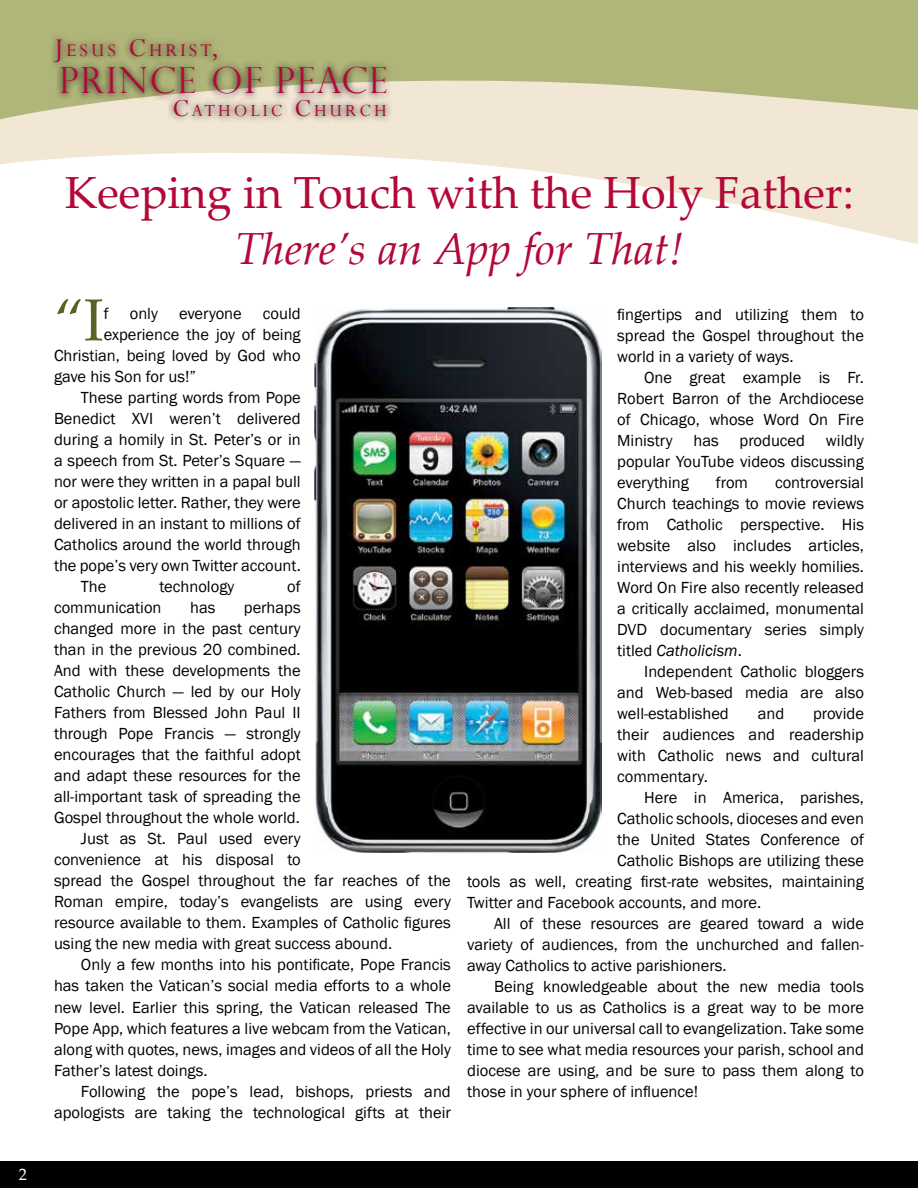
<style>
.page{position:relative;width:918px;height:1188px;background:#fff}
.page>*{position:absolute;margin:0;border:0;box-sizing:border-box;transform-origin:0 0}
.t1{font:59.4px "Palatino Linotype";color:#576423}
.t2{font:45px "Palatino Linotype";color:#b30838}
.t3{font:italic 45px "Palatino Linotype";color:#b30838}
.t4{font:300 36px "Perpetua Titling";letter-spacing:.05em;color:#b30838}
.t5{font:19.95px "Perpetua";letter-spacing:.155em;color:#b30838}
.t6{font:18.9px "Perpetua";letter-spacing:.155em;color:#b30838}
.t7{font:16.5px/21px "Franklin Gothic";color:#000;text-align:justify}
.t8{font:16.5px "Palatino Linotype";color:#fff}
.s1{font-size:28.5px}
.s2{font-size:27px}
.s3{font-style:italic}
</style>
<div class="page">
<div style="left:0;top:1161px;width:918px;height:27px;background:#000"></div>
<svg style="left:0;top:119px;width:918px;height:189px"></svg>
<svg style="left:0;top:0;width:918px;height:119px;fill:#b0b579"></svg>
<div style="left:47px;top:32px;width:177px;height:37px;background:#000;opacity:.75"></div>
<svg style="left:55px;top:59px;width:339px;height:42px"></svg>
<svg style="left:166px;top:93px;width:226px;height:31px"></svg>
<img style="left:314px;top:308px;width:288px;height:544px">
<p class="t8" style="left:19px;top:1163px;width:10px">2</p>
<p class="t5" style="left:54px;top:38px;width:167px"><span class="s1">J</span>ESUS <span class="s1">C</span>HRIST<span class="s1">,</span></p>
<h3 class="t4" style="left:59px;top:58px;width:330px">PRINCE OF PEACE</h3>
<p class="t6" style="left:172px;top:99px;width:216px"><span class="s2">C</span>ATHOLIC <span class="s2">C</span>HURCH</p>
<h2 class="t2" style="left:65px;top:161px;width:791px">Keeping in Touch with the Holy Father:</h2>
<h2 class="t3" style="left:235px;top:217px;width:451px">There’s an App for That!</h2>
<h1 class="t1" style="left:54px;top:278px;width:51px">“I</h1>
<p class="t7" style="left:104px;top:304px;width:6px">f</p>
<p class="t7" style="left:130px;top:304px;width:30px">only</p>
<p class="t7" style="left:179px;top:304px;width:64px">everyone</p>
<p class="t7" style="left:263px;top:304px;width:39px">could</p>
<p class="t7" style="left:104px;top:325px;width:199px">experience the joy of being</p>
<p class="t7" style="left:54px;top:346px;width:248px">Christian, being loved by God who</p>
<p class="t7" style="left:54px;top:367px;width:144px">gave his Son for us!”</p>
<p class="t7" style="left:81px;top:388px;width:221px">These parting words from Pope</p>
<p class="t7" style="left:54px;top:409px;width:248px">Benedict XVI weren’t delivered</p>
<p class="t7" style="left:54px;top:430px;width:248px">during a homily in St. Peter’s or in</p>
<p class="t7" style="left:54px;top:451px;width:248px">a speech from St. Peter’s Square —</p>
<p class="t7" style="left:54px;top:472px;width:248px">nor were they written in a papal bull</p>
<p class="t7" style="left:54px;top:493px;width:248px">or apostolic letter. Rather, they were</p>
<p class="t7" style="left:54px;top:514px;width:248px">delivered in an instant to millions of</p>
<p class="t7" style="left:54px;top:535px;width:248px">Catholics around the world through</p>
<p class="t7" style="left:54px;top:556px;width:248px">the pope’s very own Twitter account.</p>
<p class="t7" style="left:81px;top:577px;width:27px">The</p>
<p class="t7" style="left:159px;top:577px;width:76px">technology</p>
<p class="t7" style="left:287px;top:577px;width:15px">of</p>
<p class="t7" style="left:54px;top:598px;width:109px">communication</p>
<p class="t7" style="left:190px;top:598px;width:27px">has</p>
<p class="t7" style="left:244px;top:598px;width:58px">perhaps</p>
<p class="t7" style="left:54px;top:619px;width:248px">changed more in the past century</p>
<p class="t7" style="left:54px;top:640px;width:248px">than in the previous 20 combined.</p>
<p class="t7" style="left:54px;top:661px;width:248px">And with these developments the</p>
<p class="t7" style="left:54px;top:682px;width:248px">Catholic Church — led by our Holy</p>
<p class="t7" style="left:54px;top:703px;width:248px">Fathers from Blessed John Paul II</p>
<p class="t7" style="left:54px;top:724px;width:248px">through Pope Francis — strongly</p>
<p class="t7" style="left:54px;top:745px;width:248px">encourages that the faithful adopt</p>
<p class="t7" style="left:54px;top:766px;width:248px">and adapt these resources for the</p>
<p class="t7" style="left:54px;top:787px;width:248px">all-important task of spreading the</p>
<p class="t7" style="left:54px;top:808px;width:247px">Gospel throughout the whole world.</p>
<p class="t7" style="left:81px;top:829px;width:221px">Just as St. Paul used every</p>
<p class="t7" style="left:54px;top:850px;width:248px">convenience at his disposal to</p>
<p class="t7" style="left:54px;top:871px;width:398px">spread the Gospel throughout the far reaches of the</p>
<p class="t7" style="left:54px;top:892px;width:398px">Roman empire, today’s evangelists are using every</p>
<p class="t7" style="left:54px;top:913px;width:398px">resource available to them. Examples of Catholic figures</p>
<p class="t7" style="left:54px;top:934px;width:340px">using the new media with great success abound.</p>
<p class="t7" style="left:81px;top:955px;width:371px">Only a few months into his pontificate, Pope Francis</p>
<p class="t7" style="left:54px;top:976px;width:398px">has taken the Vatican’s social media efforts to a whole</p>
<p class="t7" style="left:54px;top:997px;width:398px">new level. Earlier this spring, the Vatican released The</p>
<p class="t7" style="left:54px;top:1018px;width:398px">Pope App, which features a live webcam from the Vatican,</p>
<p class="t7" style="left:54px;top:1039px;width:398px">along with quotes, news, images and videos of all the Holy</p>
<p class="t7" style="left:54px;top:1060px;width:155px">Father’s latest doings.</p>
<p class="t7" style="left:81px;top:1081px;width:371px">Following the pope’s lead, bishops, priests and</p>
<p class="t7" style="left:54px;top:1102px;width:398px">apologists are taking the technological gifts at their</p>
<p class="t7" style="left:617px;top:304px;width:248px">fingertips and utilizing them to spread the Gospel throughout the world in a variety of ways.</p>
<p class="t7" style="left:617px;top:367px;width:248px;text-indent:27px">One great example is Fr.<br>Robert Barron of the Archdiocese of Chicago, whose Word On Fire Ministry</p>
<p class="t7" style="left:617px;top:430px;width:248px;text-indent:209px">wildly popular YouTube videos discussing everything</p>
<p class="t7" style="left:693px;top:430px;width:27px">has</p>
<p class="t7" style="left:740px;top:430px;width:67px">produced</p>
<p class="t7" style="left:716px;top:472px;width:34px">from</p>
<p class="t7" style="left:617px;top:472px;width:248px;text-indent:158px">controversial Church teachings to movie reviews from Catholic perspective. His website also includes articles, interviews and his weekly homilies.<br>Word On Fire also recently released a critically acclaimed, monumental DVD documentary series simply titled <span class="s3">Catholicism</span>.</p>
<p class="t7" style="left:617px;top:661px;width:248px;text-indent:27px">Independent Catholic bloggers and Web-based media are also well-established</p>
<p class="t7" style="left:617px;top:703px;width:248px;text-indent:196px">provide their audiences and readership with Catholic news and cultural commentary.</p>
<p class="t7" style="left:644px;top:787px;width:221px">Here in America, parishes,</p>
<p class="t7" style="left:617px;top:808px;width:248px">Catholic schools, dioceses and even</p>
<p class="t7" style="left:617px;top:829px;width:248px">the United States Conference of</p>
<p class="t7" style="left:617px;top:850px;width:248px">Catholic Bishops are utilizing these</p>
<p class="t7" style="left:467px;top:871px;width:398px">tools as well, creating first-rate websites, maintaining</p>
<p class="t7" style="left:467px;top:892px;width:296px">Twitter and Facebook accounts, and more.</p>
<p class="t7" style="left:494px;top:913px;width:371px">All of these resources are geared toward a wide</p>
<p class="t7" style="left:467px;top:934px;width:398px">variety of audiences, from the unchurched and fallen-</p>
<p class="t7" style="left:467px;top:955px;width:261px">away Catholics to active parishioners.</p>
<p class="t7" style="left:494px;top:976px;width:371px">Being knowledgeable about the new media tools</p>
<p class="t7" style="left:467px;top:997px;width:398px">available to us as Catholics is a great way to be more</p>
<p class="t7" style="left:467px;top:1018px;width:398px">effective in our universal call to evangelization. Take some</p>
<p class="t7" style="left:467px;top:1039px;width:398px">time to see what media resources your parish, school and</p>
<p class="t7" style="left:467px;top:1060px;width:398px">diocese are using, and be sure to pass them along to</p>
<p class="t7" style="left:467px;top:1081px;width:233px">those in your sphere of influence!</p>
<p class="t7" style="left:758px;top:703px;width:28px">and</p>
</div>
